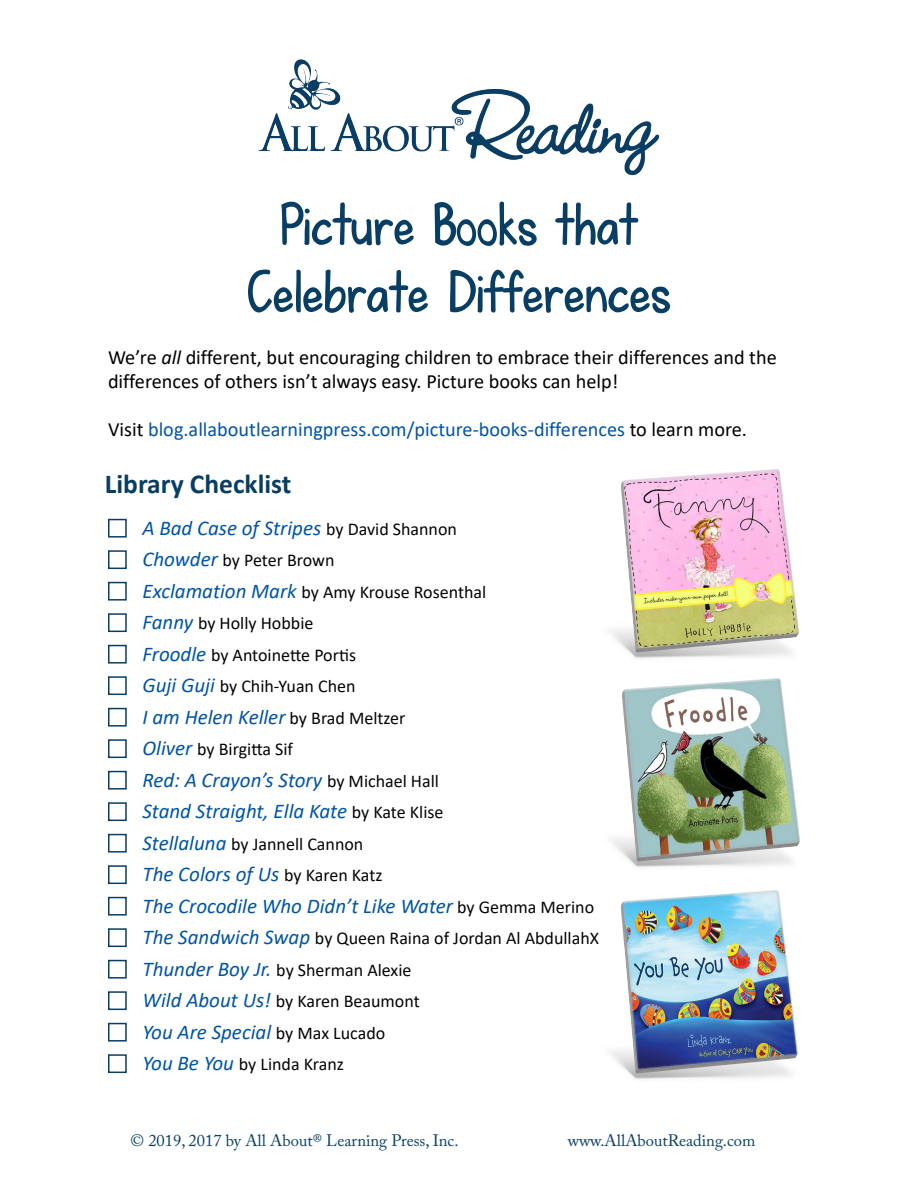
<style>
.page{position:relative;width:918px;height:1188px;background:#fff}
.page>*{position:absolute;margin:0;border:0;box-sizing:border-box;transform-origin:0 0}
.t1{font:60px "KG Fall For You AAL Pmod Bold";color:#093e64}
.Paragraph_Style_2{font:700 27.45px "Calibri";color:#093e64}
.t2{font:italic 21px "Calibri";color:#0054a6}
.t3{font:20.25px/24px "Calibri";color:#000}
.t4{font:20.25px "Calibri";color:#0054a6}
.t5{font:18px "Calibri";color:#040503}
.t6{font:16.5px "Adobe Caslon Pro";color:#0a3f65}
.s1{font-style:italic}
.s2{color:#000}
.s3{font-style:normal;font-size:18px;color:#040503}
.s4{font-style:italic;font-size:21px;color:#0054a6}
</style>
<div class="page">
<img style="left:258px;top:59px;width:402px;height:117px">
<div style="left:108px;top:519px;width:19px;height:19px;border:2px solid #093e64"></div>
<div style="left:108px;top:550px;width:19px;height:19px;border:2px solid #093e64"></div>
<div style="left:108px;top:582px;width:19px;height:19px;border:2px solid #093e64"></div>
<div style="left:108px;top:613px;width:19px;height:19px;border:2px solid #093e64"></div>
<div style="left:108px;top:645px;width:19px;height:19px;border:2px solid #093e64"></div>
<div style="left:108px;top:676px;width:19px;height:19px;border:2px solid #093e64"></div>
<div style="left:108px;top:708px;width:19px;height:19px;border:2px solid #093e64"></div>
<div style="left:108px;top:739px;width:19px;height:19px;border:2px solid #093e64"></div>
<div style="left:108px;top:771px;width:19px;height:19px;border:2px solid #093e64"></div>
<div style="left:108px;top:802px;width:19px;height:19px;border:2px solid #093e64"></div>
<div style="left:108px;top:834px;width:19px;height:19px;border:2px solid #093e64"></div>
<div style="left:108px;top:865px;width:19px;height:19px;border:2px solid #093e64"></div>
<div style="left:108px;top:897px;width:19px;height:19px;border:2px solid #093e64"></div>
<div style="left:108px;top:928px;width:19px;height:19px;border:2px solid #093e64"></div>
<div style="left:108px;top:960px;width:19px;height:19px;border:2px solid #093e64"></div>
<div style="left:108px;top:991px;width:19px;height:19px;border:2px solid #093e64"></div>
<div style="left:108px;top:1023px;width:19px;height:19px;border:2px solid #093e64"></div>
<div style="left:108px;top:1054px;width:19px;height:19px;border:2px solid #093e64"></div>
<img style="left:612px;top:678px;width:188px;height:189px">
<img style="left:611px;top:890px;width:187px;height:189px">
<img style="left:611px;top:469px;width:188px;height:189px">
<p class="t1" style="left:280px;top:187px;width:359px">Picture Books that</p>
<p class="t1" style="left:247px;top:255px;width:425px">Celebrate Differences</p>
<p class="t3" style="left:108px;top:344px;width:670px">We’re <span class="s1">all</span> different, but encouraging children to embrace their differences and the differences of others isn’t always easy. Picture books can help!</p>
<p class="t4" style="left:108px;top:415px;width:641px"><span class="s2">Visit</span> blog.allaboutlearningpress.com/picture-books-differences <span class="s2">to learn more.</span></p>
<p class="Paragraph_Style_2" style="left:105px;top:465px;width:188px">Library Checklist</p>
<p class="t2" style="left:142px;top:513px;width:316px">A Bad Case of Stripes <span class="s3">by David Shannon</span></p>
<p class="t5" style="left:142px;top:548px;width:194px"><span class="s4">Chowder</span> by Peter Brown</p>
<p class="t5" style="left:142px;top:579px;width:345px"><span class="s4">Exclamation Mark</span> by Amy Krouse Rosenthal</p>
<p class="t5" style="left:142px;top:611px;width:172px"><span class="s4">Fanny</span> by Holly Hobbie</p>
<p class="t5" style="left:142px;top:642px;width:215px"><span class="s4">Froodle</span> by Antoinette Portis</p>
<p class="t5" style="left:142px;top:674px;width:215px"><span class="s4">Guji Guji</span> by Chih-Yuan Chen</p>
<p class="t2" style="left:142px;top:702px;width:265px">I am Helen Keller <span class="s3">by Brad Meltzer</span></p>
<p class="t5" style="left:142px;top:737px;width:152px"><span class="s4">Oliver</span> by Birgitta Sif</p>
<p class="t2" style="left:142px;top:765px;width:298px">Red: A Crayon’s Story <span class="s3">by Michael Hall</span></p>
<p class="t2" style="left:142px;top:797px;width:302px">Stand Straight, Ella Kate <span class="s3">by Kate Klise</span></p>
<p class="t5" style="left:142px;top:831px;width:222px"><span class="s4">Stellaluna</span> by Jannell Cannon</p>
<p class="t2" style="left:142px;top:860px;width:242px">The Colors of Us <span class="s3">by Karen Katz</span></p>
<p class="t2" style="left:142px;top:891px;width:453px">The Crocodile Who Didn’t Like Water <span class="s3">by Gemma Merino</span></p>
<p class="t5" style="left:142px;top:926px;width:458px"><span class="s4">The Sandwich Swap</span> by Queen Raina of Jordan Al AbdullahX</p>
<p class="t5" style="left:142px;top:957px;width:271px"><span class="s4">Thunder Boy Jr.</span> by Sherman Alexie</p>
<p class="t5" style="left:142px;top:989px;width:279px"><span class="s4">Wild About Us!</span> by Karen Beaumont</p>
<p class="t2" style="left:142px;top:1017px;width:244px">You Are Special <span class="s3">by Max Lucado</span></p>
<p class="t5" style="left:142px;top:1052px;width:203px"><span class="s4">You Be You</span> by Linda Kranz</p>
<p class="t6" style="left:131px;top:1131px;width:329px">© 2019, 2017 by All About® Learning Press, Inc.</p>
<p class="t6" style="left:568px;top:1131px;width:189px">www.AllAboutReading.com</p>
</div>
